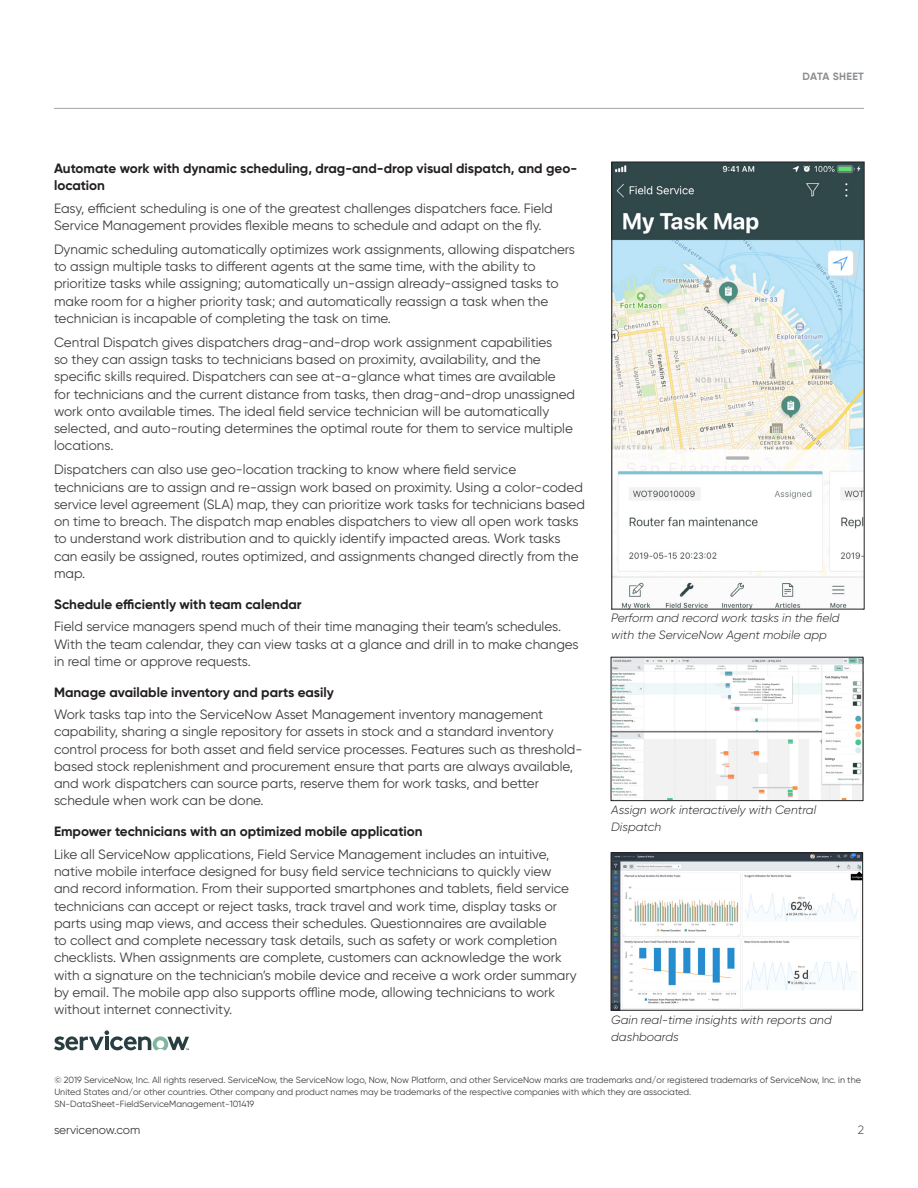
<style>
.page{position:relative;width:918px;height:1188px;background:#fff}
.page>*{position:absolute;margin:0;border:0;box-sizing:border-box;transform-origin:0 0}
.Body_Copy{font:13.5px/17.2px "Gilroy";color:#3e3e3f}
.Headline_2{font:700 13.5px/17.2px "Gilroy";color:#231f20}
.Captions{font:italic 300 12px/17.2px "Gilroy";color:#231f20}
.t1{font:12px "Gilroy";color:#3e3e3f}
.t2{font:300 12px "Gilroy";color:#3e3e3f}
.t3{font:700 10.5px "Gilroy";letter-spacing:.025em;color:#8b8f92}
.t4{font:9px/12px "Gilroy";color:#3e3e3f}
</style>
<div class="page">
<hr style="left:54px;top:108px;width:810px;height:1px;background:#a1a4a6">
<svg style="left:54px;top:1030px;width:135px;height:21px"></svg>
<img style="left:613px;top:659px;width:248px;height:140px">
<div style="left:611px;top:657px;width:252px;height:144px;border:1px solid #231f20"></div>
<img style="left:613px;top:855px;width:248px;height:153px">
<div style="left:611px;top:853px;width:252px;height:157px;border:1px solid #231f20"></div>
<img style="left:614px;top:164px;width:248px;height:443px">
<div style="left:612px;top:162px;width:252px;height:447px;border:1px solid #231f20"></div>
<p class="t3" style="left:803px;top:70px;width:63px">DATA SHEET</p>
<p class="Headline_2" style="left:54px;top:159px;width:525px">Automate work with dynamic scheduling, drag-and-drop visual dispatch, and geo&shy;location</p>
<p class="Body_Copy" style="left:54px;top:199px;width:500px">Easy, efficient scheduling is one of the greatest challenges dispatchers face. Field<br>Service Management provides flexible means to schedule and adapt on the fly.</p>
<p class="Body_Copy" style="left:54px;top:240px;width:523px">Dynamic scheduling automatically optimizes work assignments, allowing dispatchers to assign multiple tasks to different agents at the same time, with the ability to prioritize tasks while assigning; automatically un-assign already-assigned tasks to make room for a higher priority task; and automatically reassign a task when the technician is incapable of completing the task on time.</p>
<p class="Body_Copy" style="left:54px;top:333px;width:523px">Central Dispatch gives dispatchers drag-and-drop work assignment capabilities<br>so they can assign tasks to technicians based on proximity, availability, and the specific skills required. Dispatchers can see at-a-glance what times are available for technicians and the current distance from tasks, then drag-and-drop unassigned work onto available times. The ideal field service technician will be automatically selected, and auto-routing determines the optimal route for them to service multiple locations.</p>
<p class="Body_Copy" style="left:54px;top:461px;width:533px">Dispatchers can also use geo-location tracking to know where field service technicians are to assign and re-assign work based on proximity. Using a color-coded service level agreement (SLA) map, they can prioritize work tasks for technicians based on time to breach. The dispatch map enables dispatchers to view all open work tasks to understand work distribution and to quickly identify impacted areas. Work tasks can easily be assigned, routes optimized, and assignments changed directly from the map.</p>
<p class="Headline_2" style="left:54px;top:595px;width:249px">Schedule efficiently with team calendar</p>
<p class="Body_Copy" style="left:54px;top:618px;width:526px">Field service managers spend much of their time managing their team’s schedules.<br>With the team calendar, they can view tasks at a glance and drill in to make changes in real time or approve requests.</p>
<p class="Headline_2" style="left:54px;top:683px;width:281px">Manage available inventory and parts easily</p>
<p class="Body_Copy" style="left:54px;top:706px;width:530px">Work tasks tap into the ServiceNow Asset Management inventory management capability, sharing a single repository for assets in stock and a standard inventory control process for both asset and field service processes. Features such as threshold&shy;based stock replenishment and procurement ensure that parts are always available, and work dispatchers can source parts, reserve them for work tasks, and better schedule when work can be done.</p>
<p class="Headline_2" style="left:54px;top:823px;width:370px">Empower technicians with an optimized mobile application</p>
<p class="Body_Copy" style="left:54px;top:845px;width:524px">Like all ServiceNow applications, Field Service Management includes an intuitive, native mobile interface designed for busy field service technicians to quickly view and record information. From their supported smartphones and tablets, field service technicians can accept or reject tasks, track travel and work time, display tasks or parts using map views, and access their schedules. Questionnaires are available<br>to collect and complete necessary task details, such as safety or work completion checklists. When assignments are complete, customers can acknowledge the work with a signature on the technician’s mobile device and receive a work order summary by email. The mobile app also supports offline mode, allowing technicians to work without internet connectivity.</p>
<p class="Captions" style="left:611px;top:609px;width:230px">Perform and record work tasks in the field with the ServiceNow Agent mobile app</p>
<p class="Captions" style="left:611px;top:801px;width:206px">Assign work interactively with Central<br>Dispatch</p>
<p class="Captions" style="left:611px;top:1011px;width:222px">Gain real-time insights with reports and dashboards</p>
<p class="t4" style="left:54px;top:1074px;width:808px">© 2019 ServiceNow, Inc. All rights reserved. ServiceNow, the ServiceNow logo, Now, Now Platform, and other ServiceNow marks are trademarks and/or registered trademarks of ServiceNow, Inc. in the<br>United States and/or other countries. Other company and product names may be trademarks of the respective companies with which they are associated.<br>SN-DataSheet-FieldServiceManagement-101419</p>
<p class="t1" style="left:54px;top:1122px;width:88px">servicenow.com</p>
<p class="t2" style="left:858px;top:1122px;width:8px">2</p>
</div>
